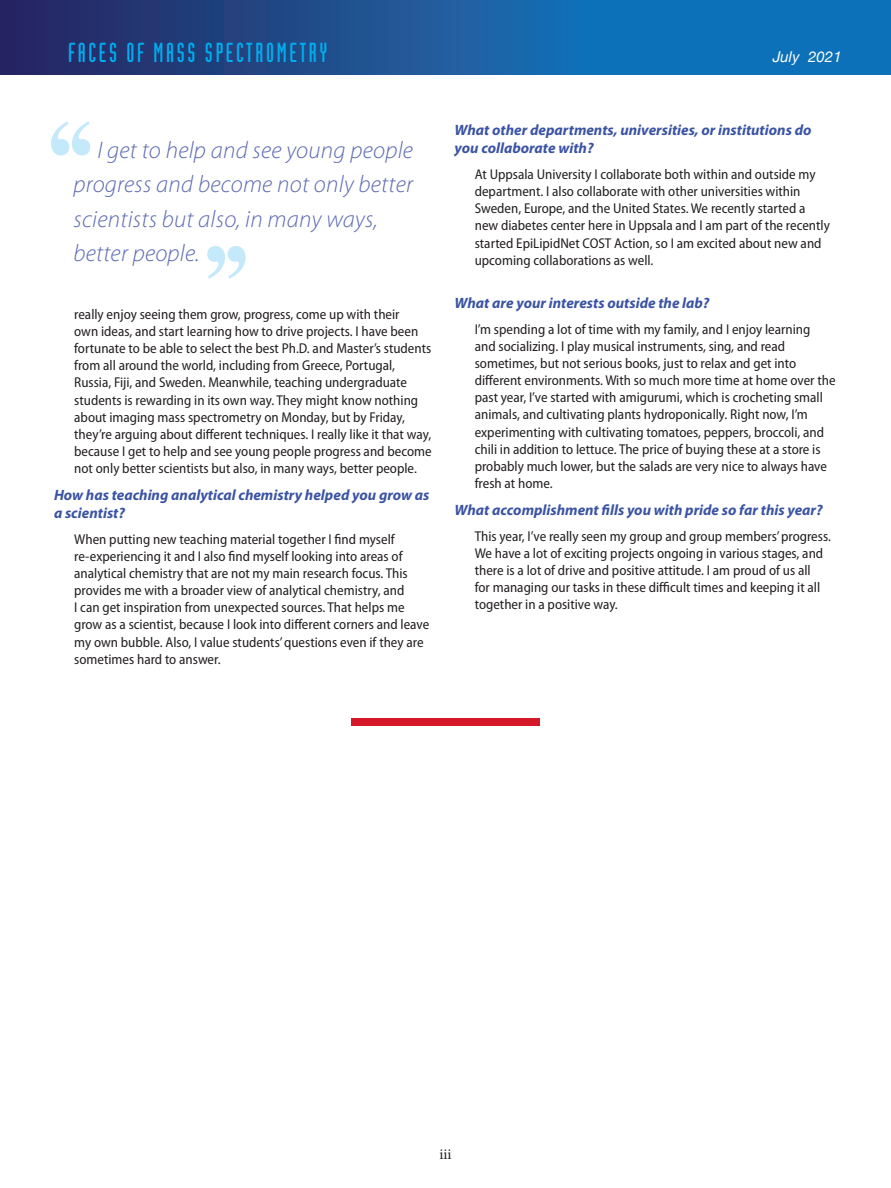
<style>
.page{position:relative;width:891px;height:1188px;background:#fff}
.page>*{position:absolute;margin:0;border:0;box-sizing:border-box;transform-origin:0 0}
.t1{font:27px "Industria Solid";letter-spacing:.1em;color:#00aeef}
.t2{font:italic 300 24px/34.5px "Myriad Pro";letter-spacing:.01em;color:#5d6ab2}
.t3{font:italic 700 15px/18px "Myriad Pro";color:#3a53a3}
.t4{font:italic 15px "Helvetica Neue";letter-spacing:.005em;color:#fff}
.t5{font:15px "Minion Pro";color:#231f20}
.t6{font:semi-condensed 14.25px/17.1px "Myriad Pro";color:#231f20}
</style>
<div class="page">
<svg style="left:0;top:0;width:891px;height:75px;background:#195799"></svg>
<svg style="left:207px;top:246px;width:39px;height:33px"></svg>
<svg style="left:51px;top:122px;width:39px;height:33px"></svg>
<div style="left:351px;top:718px;width:189px;height:8px;background:#d5172a"></div>
<p class="t1" style="left:68px;top:38px;width:261px">FACES OF MASS SPECTROMETRY</p>
<p class="t4" style="left:773px;top:46px;width:71px">July 2021</p>
<p class="t2" style="left:74px;top:132px;width:341px;text-indent:24px">I get to help and see young people progress and become not only better scientists but also, in many ways, better people.</p>
<p class="t6" style="left:74px;top:306px;width:359px">really enjoy seeing them grow, progress, come up with their<br>own ideas, and start learning how to drive projects. I have been fortunate to be able to select the best Ph.D. and Master’s students from all around the world, including from Greece, Portugal, Russia, Fiji, and Sweden. Meanwhile, teaching undergraduate students is rewarding in its own way. They might know nothing about imaging mass spectrometry on Monday, but by Friday, they’re arguing about different techniques. I really like it that way, because I get to help and see young people progress and become not only better scientists but also, in many ways, better people.</p>
<p class="t3" style="left:54px;top:485px;width:377px">How has teaching analytical chemistry helped you grow as a scientist?</p>
<p class="t6" style="left:74px;top:530px;width:356px">When putting new teaching material together I find myself re-experiencing it and I also find myself looking into areas of analytical chemistry that are not my main research focus. This provides me with a broader view of analytical chemistry, and<br>I can get inspiration from unexpected sources. That helps me grow as a scientist, because I look into different corners and leave my own bubble. Also, I value students’ questions even if they are sometimes hard to answer.</p>
<p class="t3" style="left:454px;top:121px;width:358px">What other departments, universities, or institutions do you collaborate with?</p>
<p class="t6" style="left:475px;top:166px;width:357px">At Uppsala University I collaborate both within and outside my department. I also collaborate with other universities within Sweden, Europe, and the United States. We recently started a new diabetes center here in Uppsala and I am part of the recently started EpiLipidNet COST Action, so I am excited about new and upcoming collaborations as well.</p>
<p class="t3" style="left:454px;top:293px;width:257px">What are your interests outside the lab?</p>
<p class="t6" style="left:475px;top:320px;width:362px">I’m spending a lot of time with my family, and I enjoy learning<br>and socializing. I play musical instruments, sing, and read sometimes, but not serious books, just to relax and get into different environments. With so much more time at home over the past year, I’ve started with amigurumi, which is crocheting small animals, and cultivating plants hydroponically. Right now, I’m experimenting with cultivating tomatoes, peppers, broccoli, and chili in addition to lettuce. The price of buying these at a store is probably much lower, but the salads are very nice to always have fresh at home.</p>
<p class="t3" style="left:454px;top:500px;width:370px">What accomplishment fills you with pride so far this year?</p>
<p class="t6" style="left:475px;top:527px;width:358px">This year, I’ve really seen my group and group members’ progress.<br>We have a lot of exciting projects ongoing in various stages, and there is a lot of drive and positive attitude. I am proud of us all<br>for managing our tasks in these difficult times and keeping it all together in a positive way.</p>
<p class="t5" style="left:439px;top:1144px;width:14px">iii</p>
</div>
